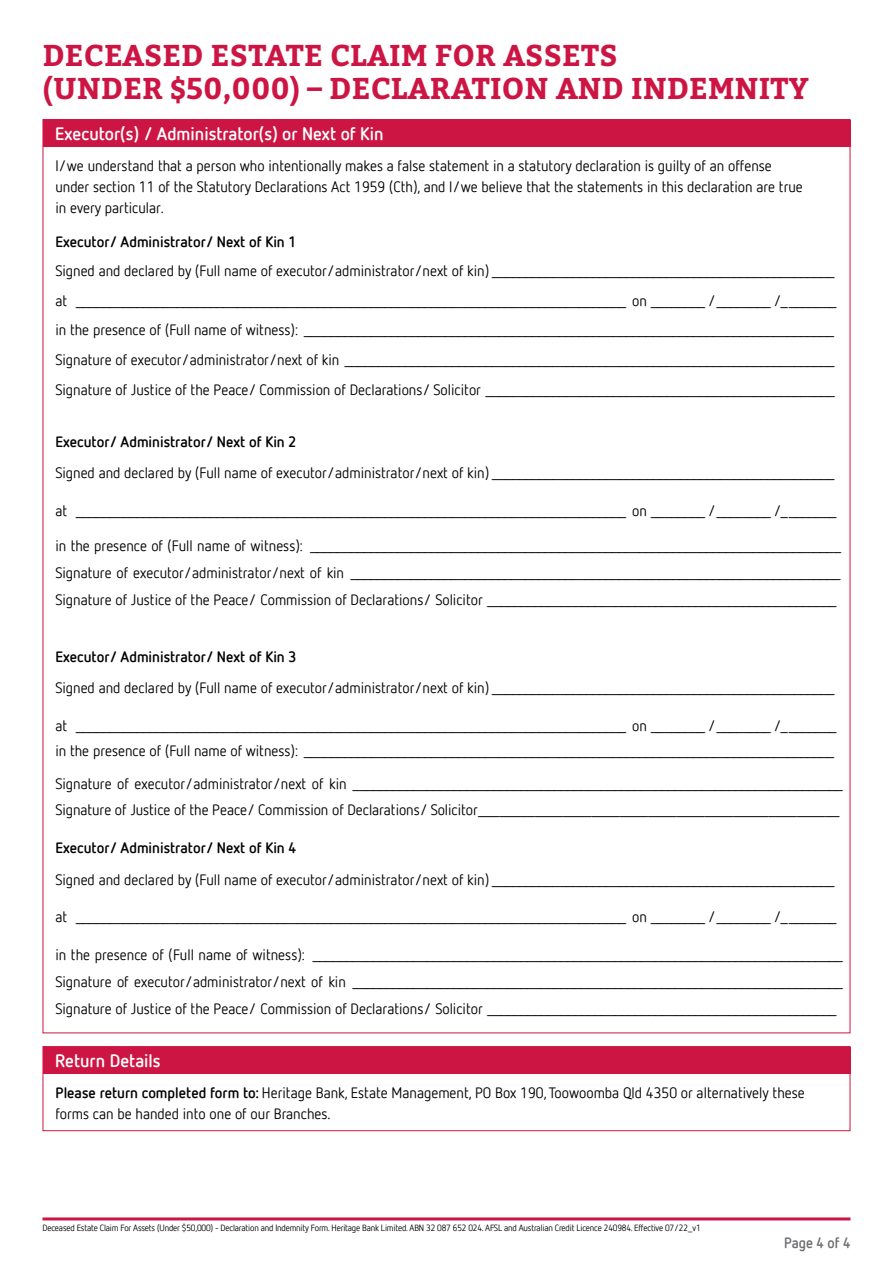
<style>
.page{position:relative;width:893px;height:1263px;background:#fff}
.page>*{position:absolute;margin:0;border:0;box-sizing:border-box;transform-origin:0 0}
.t1{font:700 30px/33px "Bitter";letter-spacing:.01em;color:#cd1543}
.t2{font:700 18px "Netto Offc";color:#fff}
.t3{font:15px/29.5px "Netto Offc";color:#000}
.t4{font:700 15px "Netto Offc";color:#000}
.t5{font:700 15px "Netto Offc";color:#6d6e71;scale:.95 1}
.t6{font:9px "Netto Offc";letter-spacing:-.02em;color:#000}
.s1{font-weight:700}
</style>
<div class="page">
<hr style="left:43px;top:1217px;width:807px;height:3px;background:#cd1543">
<div style="left:43px;top:120px;width:807px;height:26px;background:#cd1543"></div>
<div style="left:43px;top:1046px;width:807px;height:85px;border:1px solid #cd1543"></div>
<div style="left:43px;top:1047px;width:807px;height:26px;background:#cd1543"></div>
<h1 class="t1" style="left:43px;top:38px;width:768px">DECEASED ESTATE CLAIM FOR ASSETS<br>(UNDER $50,000) – DECLARATION AND INDEMNITY</h1>
<p class="t2" style="left:55px;top:122px;width:330px">Executor(s) / Administrator(s) or Next of Kin</p>
<p class="t3" style="left:55px;top:155px;width:749px;line-height:21px">I/we understand that a person who intentionally makes a false statement in a statutory declaration is guilty of an offense under section 11 of the Statutory Declarations Act 1959 (Cth), and I/we believe that the statements in this declaration are true in every particular.</p>
<p class="t4" style="left:55px;top:232px;width:243px">Executor/ Administrator/ Next of Kin 1</p>
<p class="t3" style="left:55px;top:256px;width:783px">Signed and declared by (Full name of executor/administrator/next of kin) ___________________________________________________ at __________________________________________________________________________________ on ________ /________ /________ in the presence of (Full name of witness): _______________________________________________________________________________ Signature of executor/administrator/next of kin _________________________________________________________________________ Signature of Justice of the Peace/ Commission of Declarations/ Solicitor ____________________________________________________</p>
<p class="t4" style="left:55px;top:432px;width:243px">Executor/ Administrator/ Next of Kin 2</p>
<p class="t3" style="left:55px;top:458px;width:781px">Signed and declared by (Full name of executor/administrator/next of kin) ___________________________________________________</p>
<p class="t3" style="left:55px;top:495px;width:783px">at __________________________________________________________________________________ on ________ /________ /________</p>
<p class="t3" style="left:55px;top:532px;width:788px;line-height:27px;text-align:justify">in the presence of (Full name of witness): _______________________________________________________________________________ Signature of executor/administrator/next of kin _________________________________________________________________________ Signature of Justice of the Peace/ Commission of Declarations/ Solicitor ____________________________________________________</p>
<p class="t4" style="left:55px;top:647px;width:243px">Executor/ Administrator/ Next of Kin 3</p>
<p class="t3" style="left:55px;top:672px;width:781px">Signed and declared by (Full name of executor/administrator/next of kin) ___________________________________________________</p>
<p class="t3" style="left:55px;top:712px;width:783px;line-height:25.5px">at __________________________________________________________________________________ on ________ /________ /________ in the presence of (Full name of witness): _______________________________________________________________________________</p>
<p class="t3" style="left:55px;top:771px;width:789px;line-height:25.5px">Signature of executor/administrator/next of kin _________________________________________________________________________<br>Signature of Justice of the Peace/ Commission of Declarations/ Solicitor___________________________________________________</p>
<p class="t4" style="left:55px;top:839px;width:243px">Executor/ Administrator/ Next of Kin 4</p>
<p class="t3" style="left:55px;top:864px;width:781px">Signed and declared by (Full name of executor/administrator/next of kin) ___________________________________________________</p>
<p class="t3" style="left:55px;top:902px;width:783px">at __________________________________________________________________________________ on ________ /________ /________</p>
<p class="t3" style="left:55px;top:941px;width:789px;line-height:27px;text-align:justify">in the presence of (Full name of witness): _______________________________________________________________________________ Signature of executor/administrator/next of kin _________________________________________________________________________ Signature of Justice of the Peace/ Commission of Declarations/ Solicitor ____________________________________________________</p>
<p class="t2" style="left:55px;top:1049px;width:107px">Return Details</p>
<p class="t3" style="left:56px;top:1082px;width:751px;line-height:21px"><span class="s1">Please return completed form to:</span> Heritage Bank, Estate Management, PO Box 190, Toowoomba Qld 4350 or alternatively these forms can be handed into one of our Branches.</p>
<p class="t6" style="left:43px;top:1223px;width:660px">Deceased Estate Claim For Assets (Under $50,000) - Declaration and Indemnity Form. Heritage Bank Limited. ABN 32 087 652 024. AFSL and Australian Credit Licence 240984. Effective 07/22_v1</p>
<p class="t5" style="left:784px;top:1233px;width:71px">Page 4 of 4</p>
</div>
